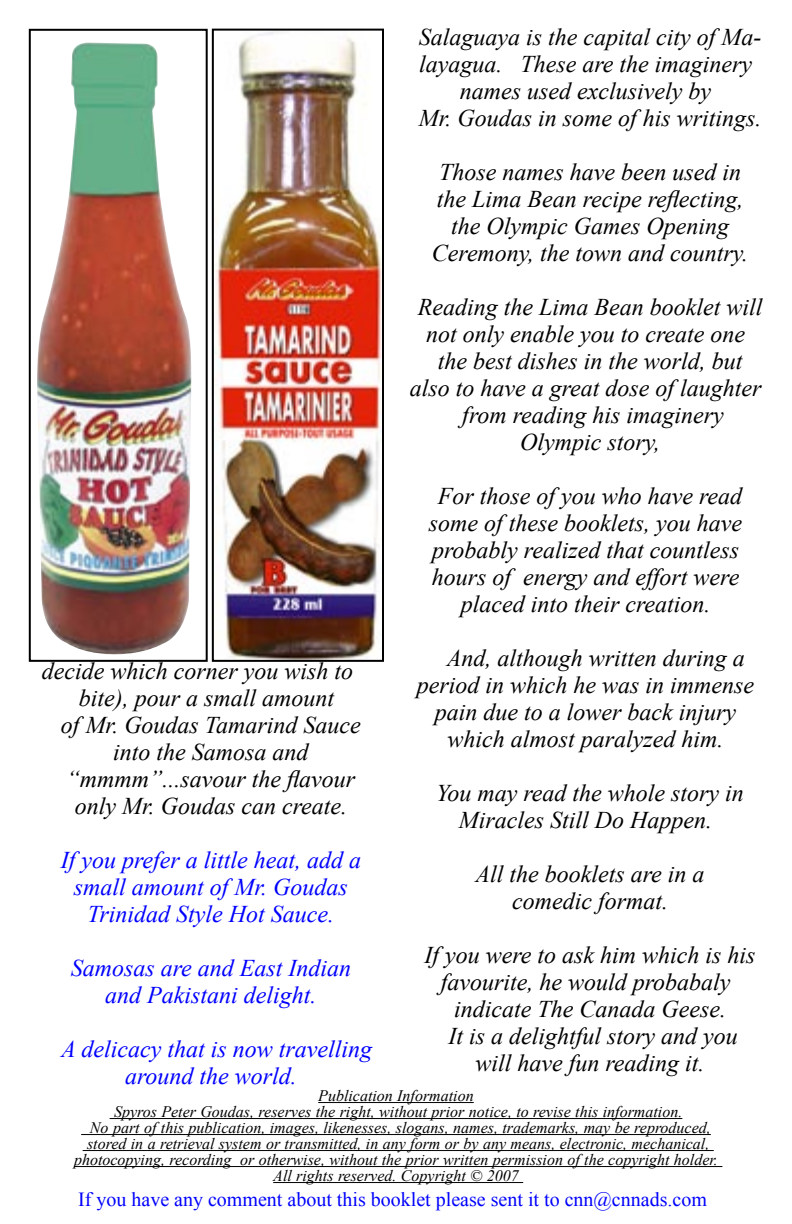
<style>
.page{position:relative;width:792px;height:1224px;background:#fff}
.page>*{position:absolute;margin:0;border:0;box-sizing:border-box;transform-origin:0 0}
.t1{font:italic 24px/27px "Times New Roman";color:#000;text-align:center}
.t2{font:italic 24px "Times New Roman";color:#00f}
.t3{font:20px "Times New Roman";color:#00f}
.t4{font:italic 16px "Times New Roman";color:#000}
</style>
<div class="page">
<img style="left:215px;top:32px;width:166px;height:627px">
<div style="left:212px;top:29px;width:172px;height:633px;border:2px solid #000"></div>
<img style="left:37px;top:42px;width:154px;height:613px">
<div style="left:29px;top:29px;width:179px;height:633px;border:2px solid #000"></div>
<hr style="left:318px;top:1102px;width:156px;height:1px;background:#000">
<hr style="left:110px;top:1118px;width:572px;height:1px;background:#000">
<hr style="left:81px;top:1134px;width:630px;height:1px;background:#000">
<hr style="left:83px;top:1150px;width:631px;height:1px;background:#000">
<hr style="left:74px;top:1166px;width:648px;height:1px;background:#000">
<hr style="left:273px;top:1182px;width:250px;height:1px;background:#000">
<p class="t1" style="left:419px;top:23px;width:344px">Salaguaya is the capital city of Ma&shy;layagua. These are the imaginery names used exclusively by</p>
<p class="t1" style="left:419px;top:104px;width:344px">Mr. Goudas in some of his writings.</p>
<p class="t1" style="left:439px;top:158px;width:303px">Those names have been used in</p>
<p class="t1" style="left:437px;top:185px;width:308px">the Lima Bean recipe reflecting,</p>
<p class="t1" style="left:451px;top:212px;width:279px">the Olympic Games Opening</p>
<p class="t1" style="left:432px;top:239px;width:318px">Ceremony, the town and country.</p>
<p class="t1" style="left:418px;top:293px;width:346px">Reading the Lima Bean booklet will not only enable you to create one</p>
<p class="t1" style="left:410px;top:347px;width:353px">the best dishes in the world, but<br>also to have a great dose of laughter</p>
<p class="t1" style="left:462px;top:401px;width:263px">from reading his imaginery</p>
<p class="t1" style="left:520px;top:428px;width:141px">Olympic story,</p>
<p class="t1" style="left:429px;top:482px;width:315px">For those of you who have read some of these booklets, you have probably realized that countless hours of energy and effort were placed into their creation.</p>
<p class="t1" style="left:447px;top:644px;width:300px">And, although written during a</p>
<p class="t1" style="left:417px;top:671px;width:339px">period in which he was in immense</p>
<p class="t1" style="left:435px;top:698px;width:303px">pain due to a lower back injury</p>
<p class="t1" style="left:448px;top:725px;width:277px">which almost paralyzed him.</p>
<p class="t1" style="left:436px;top:779px;width:309px">You may read the whole story in<br>Miracles Still Do Happen.</p>
<p class="t1" style="left:476px;top:860px;width:231px">All the booklets are in a</p>
<p class="t1" style="left:512px;top:887px;width:157px">comedic format.</p>
<p class="t1" style="left:425px;top:941px;width:333px">If you were to ask him which is his favourite, he would probabaly</p>
<p class="t1" style="left:454px;top:995px;width:273px">indicate The Canada Geese.</p>
<p class="t1" style="left:448px;top:1022px;width:291px">It is a delightful story and you</p>
<p class="t1" style="left:476px;top:1049px;width:231px">will have fun reading it.</p>
<p class="t4" style="left:318px;top:1084px;width:157px">Publication Information</p>
<p class="t4" style="left:114px;top:1100px;width:570px">Spyros Peter Goudas, reserves the right, without prior notice, to revise this information.</p>
<p class="t4" style="left:90px;top:1116px;width:622px">No part of this publication, images, likenesses, slogans, names, trademarks, may be reproduced,</p>
<p class="t4" style="left:87px;top:1132px;width:624px">stored in a retrieval system or transmitted, in any form or by any means, electronic, mechanical,</p>
<p class="t4" style="left:74px;top:1148px;width:645px">photocopying, recording or otherwise, without the prior written permission of the copyright holder.</p>
<p class="t4" style="left:273px;top:1164px;width:247px">All rights reserved. Copyright © 2007</p>
<p class="t3" style="left:78px;top:1186px;width:630px">If you have any comment about this booklet please sent it to cnn@cnnads.com</p>
<p class="t1" style="left:79px;top:657px;width:276px;text-align:left;text-indent:-37px">decide which corner you wish to bite), pour a small amount</p>
<p class="t1" style="left:61px;top:711px;width:301px">of Mr. Goudas Tamarind Sauce</p>
<p class="t1" style="left:113px;top:738px;width:197px">into the Samosa and</p>
<p class="t1" style="left:67px;top:765px;width:290px">“mmmm”...savour the flavour</p>
<p class="t1" style="left:75px;top:792px;width:274px">only Mr. Goudas can create.</p>
<p class="t2" style="left:61px;top:844px;width:302px">If you prefer a little heat, add a</p>
<p class="t2" style="left:74px;top:871px;width:276px">small amount of Mr. Goudas</p>
<p class="t2" style="left:88px;top:898px;width:248px">Trinidad Style Hot Sauce.</p>
<p class="t2" style="left:71px;top:952px;width:282px">Samosas are and East Indian</p>
<p class="t2" style="left:105px;top:979px;width:213px">and Pakistani delight.</p>
<p class="t2" style="left:61px;top:1033px;width:312px">A delicacy that is now travelling</p>
<p class="t2" style="left:125px;top:1060px;width:173px">around the world.</p>
</div>
